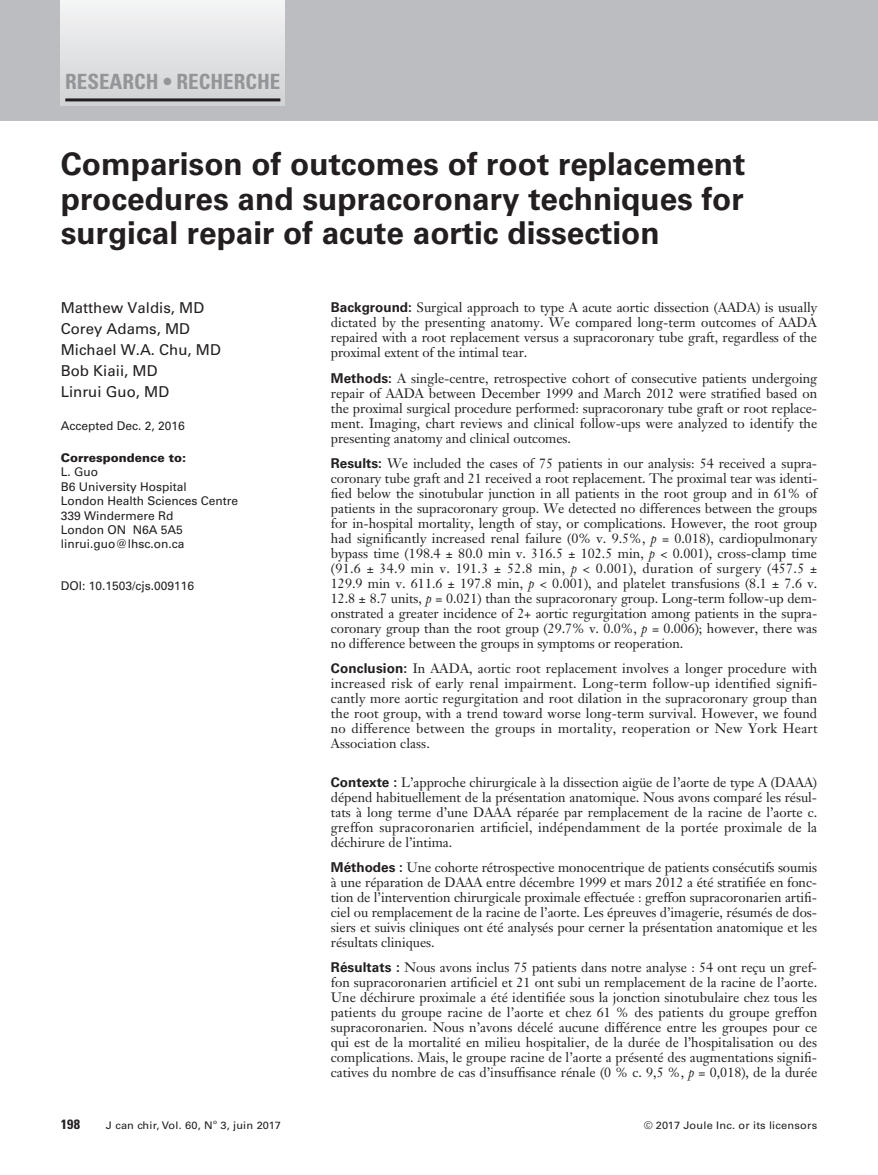
<style>
.page{position:relative;width:878px;height:1175px;background:#fff}
.page>*{position:absolute;margin:0;border:0;box-sizing:border-box;transform-origin:0 0}
.t1{font:700 31.5px/34.5px "Univers LT Std";color:#231f20;text-align:justify}
.t2{font:700 condensed 21px "Univers LT Std";color:#939598}
.t3{font:15px/21px "Univers LT Std";color:#231f20}
.t4{font:13.5px/15px "Janson Text LT Std";letter-spacing:-.005em;color:#231f20;text-align:justify}
.t5{font:700 condensed 13.5px "Univers LT Std";color:#231f20;scale:1.05 1}
.t6{font:12px/14.4px "Univers LT Std";color:#231f20}
.t7{font:900 12px "Univers LT Std";color:#231f20}
.t8{font:10.5px "Univers LT Std";letter-spacing:.015em;color:#231f20;scale:1.05 1}
.t9{font:6.3px "Univers LT Std";color:#231f20;scale:1.05 1}
.s1{font-family:"Univers LT Std";font-weight:700}
.s2{font-style:italic}
</style>
<div class="page">
<div style="left:0;top:0;width:877px;height:120px;background:#bcbdc0"></div>
<div style="left:61px;top:0;width:224px;height:106px;background:linear-gradient(to bottom,#f4f4f5,#d1d2d5)"></div>
<hr style="left:65px;top:98px;width:215px;height:3px;background:#231f20">
<h2 class="t2" style="left:65px;top:69px;width:216px">RESEARCH • RECHERCHE</h2>
<h1 class="t1" style="left:61px;top:147px;width:686px">Comparison of outcomes of root replacement procedures and supracoronary techniques for surgical repair of acute aortic dissection</h1>
<p class="t3" style="left:61px;top:297px;width:162px">Matthew Valdis, MD<br>Corey Adams, MD<br>Michael W.A. Chu, MD<br>Bob Kiaii, MD<br>Linrui Guo, MD</p>
<p class="t6" style="left:61px;top:418px;width:126px">Accepted Dec. 2, 2016</p>
<p class="t7" style="left:61px;top:450px;width:127px">Correspondence to:</p>
<p class="t6" style="left:61px;top:465px;width:179px">L. Guo<br>B6 University Hospital<br>London Health Sciences Centre<br>339 Windermere Rd<br>London ON N6A 5A5 linrui.guo@lhsc.on.ca</p>
<p class="t6" style="left:61px;top:578px;width:135px">DOI: 10.1503/cjs.009116</p>
<p class="t4" style="left:331px;top:300px;width:488px"><span class="s1">Background:</span> Surgical approach to type A acute aortic dissection (AADA) is usually dictated by the presenting anatomy. We compared long-term outcomes of AADA repaired with a root replacement versus a supracoronary tube graft, regardless of the proximal extent of the intimal tear.</p>
<p class="t4" style="left:331px;top:370px;width:488px"><span class="s1">Methods:</span> A single-centre, retrospective cohort of consecutive patients undergoing repair of AADA between December 1999 and March 2012 were stratified based on the proximal surgical procedure performed: supracoronary tube graft or root replace&shy;ment. Imaging, chart reviews and clinical follow-ups were analyzed to identify the presenting anatomy and clinical outcomes.</p>
<p class="t4" style="left:331px;top:455px;width:488px"><span class="s1">Results:</span> We included the cases of 75 patients in our analysis: 54 received a supra&shy;coronary tube graft and 21 received a root replacement. The proximal tear was identi&shy;fied below the sinotubular junction in all patients in the root group and in 61% of patients in the supracoronary group. We detected no differences between the groups for in-hospital mortality, length of stay, or complications. However, the root group had significantly increased renal failure (0% v. 9.5%, <span class="s2">p</span> = 0.018), cardiopulmonary bypass time (198.4 ± 80.0 min v. 316.5 ± 102.5 min, <span class="s2">p</span> &lt; 0.001), cross-clamp time (91.6 ± 34.9 min v. 191.3 ± 52.8 min, <span class="s2">p</span> &lt; 0.001), duration of surgery (457.5 ± 129.9 min v. 611.6 ± 197.8 min, <span class="s2">p</span> &lt; 0.001), and platelet transfusions (8.1 ± 7.6 v.<br>12.8 ± 8.7 units, <span class="s2">p</span> = 0.021) than the supracoronary group. Long-term follow-up dem&shy;onstrated a greater incidence of 2+ aortic regurgitation among patients in the supra&shy;coronary group than the root group (29.7% v. 0.0%, <span class="s2">p</span> = 0.006); however, there was no difference between the groups in symptoms or reoperation.</p>
<p class="t4" style="left:331px;top:661px;width:488px"><span class="s1">Conclusion:</span> In AADA, aortic root replacement involves a longer procedure with increased risk of early renal impairment. Long-term follow-up identified signifi&shy;cantly more aortic regurgitation and root dilation in the supracoronary group than the root group, with a trend toward worse long-term survival. However, we found no difference between the groups in mortality, reoperation or New York Heart Association class.</p>
<p class="t4" style="left:331px;top:774px;width:488px"><span class="s1">Contexte :</span> L’approche chirurgicale à la dissection aigüe de l’aorte de type A (DAAA) dépend habituellement de la présentation anatomique. Nous avons comparé les résul&shy;tats à long terme d’une DAAA réparée par remplacement de la racine de l’aorte c. greffon supracoronarien artificiel, indépendamment de la portée proximale de la déchirure de l’intima.</p>
<p class="t4" style="left:331px;top:860px;width:488px"><span class="s1">Méthodes :</span> Une cohorte rétrospective monocentrique de patients consécutifs soumis à une réparation de DAAA entre décembre 1999 et mars 2012 a été stratifiée en fonc&shy;tion de l’intervention chirurgicale proximale effectuée : greffon supracoronarien artifi&shy;ciel ou remplacement de la racine de l’aorte. Les épreuves d’imagerie, résumés de dos&shy;siers et suivis cliniques ont été analysés pour cerner la présentation anatomique et les résultats cliniques.</p>
<p class="t4" style="left:331px;top:960px;width:488px"><span class="s1">Résultats :</span> Nous avons inclus 75 patients dans notre analyse : 54 ont reçu un gref&shy;fon supracoronarien artificiel et 21 ont subi un remplacement de la racine de l’aorte.<br>Une déchirure proximale a été identifiée sous la jonction sinotubulaire chez tous les patients du groupe racine de l’aorte et chez 61 % des patients du groupe greffon supracoronarien. Nous n’avons décelé aucune différence entre les groupes pour ce qui est de la mortalité en milieu hospitalier, de la durée de l’hospitalisation ou des complications. Mais, le groupe racine de l’aorte a présenté des augmentations signifi&shy;catives du nombre de cas d’insuffisance rénale (0 % c. 9,5 %, <span class="s2">p</span> = 0,018), de la durée</p>
<p class="t5" style="left:61px;top:1116px;width:20px">198</p>
<p class="t8" style="left:106px;top:1119px;width:103px">J can chir, Vol. 60, N</p>
<p class="t9" style="left:213px;top:1117px;width:5px">o</p>
<p class="t8" style="left:220px;top:1119px;width:59px">3, juin 2017</p>
<p class="t8" style="left:643px;top:1119px;width:167px">© 2017 Joule Inc. or its licensors</p>
</div>
